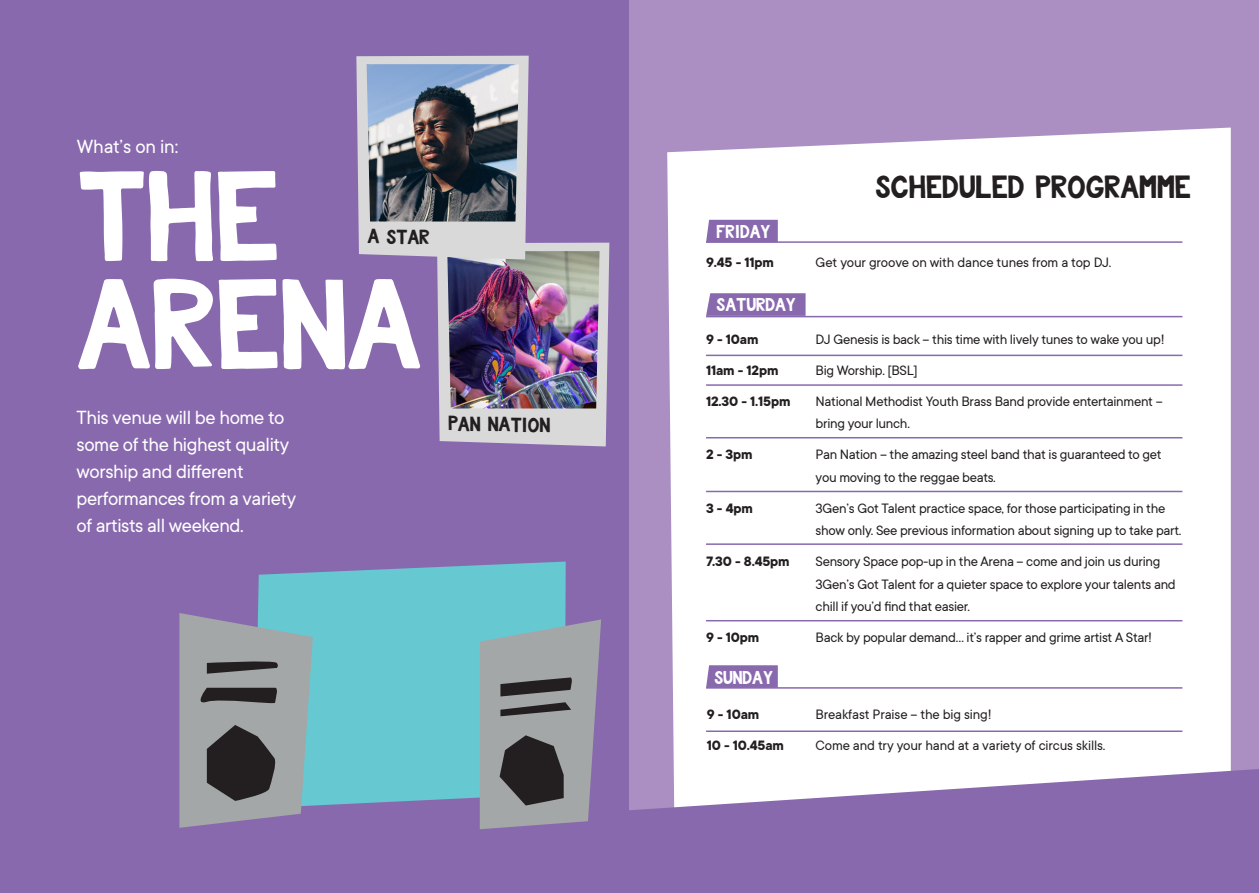
<style>
.page{position:relative;width:1259px;height:893px;background:#fff}
.page>*{position:absolute;margin:0;border:0;box-sizing:border-box;transform-origin:0 0}
.H1_Jumbo{font:120px "Bluberry";color:#fff}
.t1{font:30px "Bluberry";color:#231f20}
.Body_Copy_Large{font:21px/27px "TT Commons";letter-spacing:-.02em;color:#fff}
.H1_Jumbo-2{font:19.2px "Bluberry";color:#231f20}
.t2{font:17.4px "Bluberry";color:#fff}
.Body_Copy_Programme{font:15px/22.5px "TT Commons";letter-spacing:-.02em;color:#231f20}
.Body_Copy_Programme-2{font:700 15px "TT Commons";letter-spacing:-.01em;color:#231f20}
.Body_Copy{font:700 15px "TT Commons";letter-spacing:-.01em;color:#231f20}
</style>
<div class="page">
<div style="left:0;top:0;width:629px;height:893px;background:#8969ae"></div>
<div style="left:629px;top:0;width:630px;height:893px;background:#ab8fc2"></div>
<div style="left:667px;top:128px;width:563px;height:641px;background:#fff"></div>
<svg style="left:629px;top:769px;width:630px;height:124px;background:#9a7fba"></svg>
<div style="left:706px;top:220px;width:72px;height:21px;background:#8969ae"></div>
<svg style="left:706px;top:293px;width:99px;height:23px;background:#8d6eb0"></svg>
<svg style="left:706px;top:665px;width:72px;height:22px;background:#8d6eb0"></svg>
<hr style="left:706px;top:241px;width:476px;height:2px;background:#8969ae">
<hr style="left:706px;top:316px;width:476px;height:1px;background:#8969ae">
<hr style="left:706px;top:355px;width:476px;height:1px;background:#8969ae">
<hr style="left:706px;top:730px;width:476px;height:2px;background:#8969ae">
<hr style="left:706px;top:384px;width:476px;height:2px;background:#8969ae">
<hr style="left:706px;top:437px;width:476px;height:1px;background:#8969ae">
<hr style="left:706px;top:491px;width:476px;height:1px;background:#8969ae">
<hr style="left:706px;top:543px;width:476px;height:2px;background:#8969ae">
<hr style="left:706px;top:620px;width:476px;height:1px;background:#8969ae">
<hr style="left:706px;top:687px;width:476px;height:2px;background:#8969ae">
<svg style="left:258px;top:561px;width:308px;height:247px;background:#68c2ce"></svg>
<svg style="left:179px;top:613px;width:134px;height:215px;background:#858b91"></svg>
<svg style="left:480px;top:619px;width:121px;height:210px;background:#878b90"></svg>
<img style="left:356px;top:56px;width:253px;height:390px">
<img style="left:367px;top:64px;width:152px;height:157px">
<p class="Body_Copy_Large" style="left:77px;top:132px;width:103px">What’s on in:</p>
<p class="H1_Jumbo" style="left:77px;top:139px;width:204px">THE</p>
<p class="H1_Jumbo" style="left:77px;top:247px;width:347px">ARENA</p>
<p class="H1_Jumbo-2" style="left:368px;top:224px;width:64px;rotate:1deg">A STAR</p>
<p class="Body_Copy_Large" style="left:77px;top:403px;width:221px">This venue will be home to some of the highest quality worship and different performances from a variety of artists all weekend.</p>
<p class="H1_Jumbo-2" style="left:448px;top:411px;width:104px;rotate:1deg">PAN NATION</p>
<h4 class="t2" style="left:716px;top:220px;width:55px">FRIDAY</h4>
<h2 class="t1" style="left:875px;top:167px;width:317px">SCHEDULED PROGRAMME</h2>
<p class="Body_Copy" style="left:706px;top:253px;width:69px">9.45 - 11pm</p>
<p class="Body_Copy_Programme" style="left:815px;top:251px;width:297px">Get your groove on with dance tunes from a top DJ.</p>
<h4 class="t2" style="left:716px;top:293px;width:81px">SATURDAY</h4>
<p class="Body_Copy_Programme-2" style="left:706px;top:329px;width:54px">9 - 10am</p>
<p class="Body_Copy_Programme-2" style="left:706px;top:360px;width:74px">11am - 12pm</p>
<p class="Body_Copy_Programme-2" style="left:706px;top:391px;width:86px">12.30 - 1.15pm</p>
<p class="Body_Copy_Programme-2" style="left:706px;top:444px;width:48px">2 - 3pm</p>
<p class="Body_Copy_Programme-2" style="left:706px;top:498px;width:48px">3 - 4pm</p>
<p class="Body_Copy_Programme-2" style="left:706px;top:551px;width:85px">7.30 - 8.45pm</p>
<p class="Body_Copy_Programme-2" style="left:706px;top:628px;width:55px">9 - 10pm</p>
<h4 class="t2" style="left:714px;top:666px;width:60px">SUNDAY</h4>
<p class="Body_Copy_Programme-2" style="left:707px;top:704px;width:54px">9 - 10am</p>
<p class="Body_Copy_Programme-2" style="left:707px;top:735px;width:79px">10 - 10.45am</p>
<p class="Body_Copy_Programme" style="left:815px;top:327px;width:350px">DJ Genesis is back – this time with lively tunes to wake you up!</p>
<p class="Body_Copy_Programme" style="left:815px;top:358px;width:104px">Big Worship. [BSL]</p>
<p class="Body_Copy_Programme" style="left:815px;top:389px;width:349px">National Methodist Youth Brass Band provide entertainment – bring your lunch.</p>
<p class="Body_Copy_Programme" style="left:815px;top:443px;width:348px">Pan Nation – the amazing steel band that is guaranteed to get you moving to the reggae beats.</p>
<p class="Body_Copy_Programme" style="left:815px;top:496px;width:367px">3Gen’s Got Talent practice space, for those participating in the show only. See previous information about signing up to take part.</p>
<p class="Body_Copy_Programme" style="left:815px;top:550px;width:362px">Sensory Space pop-up in the Arena – come and join us during<br>3Gen’s Got Talent for a quieter space to explore your talents and chill if you’d find that easier.</p>
<p class="Body_Copy_Programme" style="left:815px;top:626px;width:338px">Back by popular demand… it’s rapper and grime artist A Star!</p>
<p class="Body_Copy_Programme" style="left:815px;top:702px;width:177px">Breakfast Praise – the big sing!</p>
<p class="Body_Copy_Programme" style="left:815px;top:733px;width:291px">Come and try your hand at a variety of circus skills.</p>
</div>
